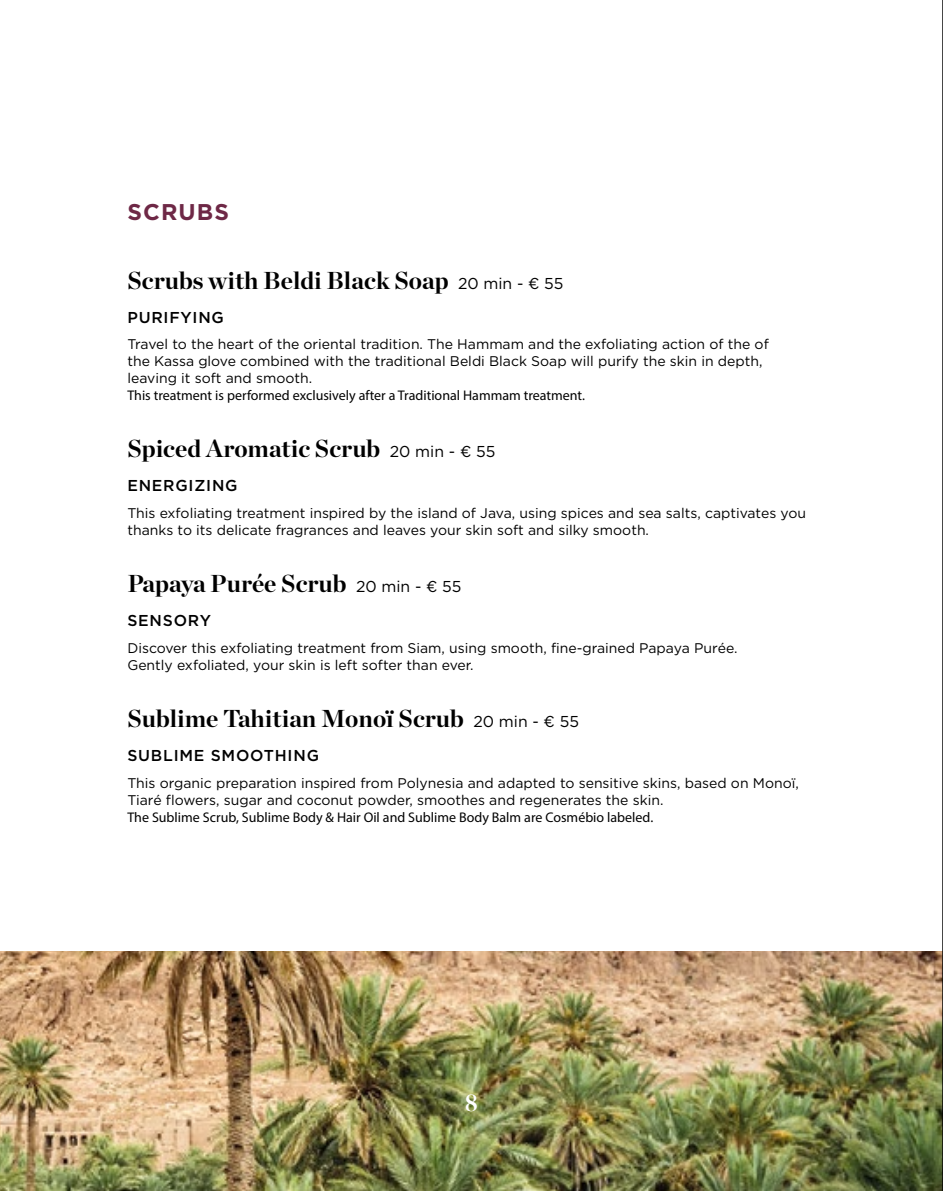
<style>
.page{position:relative;width:943px;height:1191px;background:#fff}
.page>*{position:absolute;margin:0;border:0;box-sizing:border-box;transform-origin:0 0}
.t1{font:700 24.5px "Chronicle Display";color:#000}
.t2{font:700 24.5px "Chronicle Display";color:#fff;scale:.9 1}
.t3{font:700 22.75px "Gotham HTF";letter-spacing:.05em;color:#6e2846}
.t4{font:500 15.75px "Gotham HTF";letter-spacing:.05em;color:#000}
.t5{font:14px/16.8px "Gotham HTF";color:#000}
.t6{font:14px "Myriad Pro";color:#000}
.s1{font-family:"Gotham";font-weight:400;font-size:15.75px}
</style>
<div class="page">
<img style="left:0;top:951px;width:942px;height:240px">
<hr style="left:942px;top:0;width:1px;height:1191px;background:#000">
<h2 class="t3" style="left:127px;top:199px;width:103px">SCRUBS</h2>
<h1 class="t1" style="left:127px;top:260px;width:437px">Scrubs with Beldi Black Soap <span class="s1">20 min - € 55</span></h1>
<p class="t4" style="left:127px;top:308px;width:98px">PURIFYING</p>
<p class="t5" style="left:127px;top:336px;width:643px">Travel to the heart of the oriental tradition. The Hammam and the exfoliating action of the of the Kassa glove combined with the traditional Beldi Black Soap will purify the skin in depth, leaving it soft and smooth.</p>
<p class="t6" style="left:127px;top:386px;width:459px">This treatment is performed exclusively after a Traditional Hammam treatment.</p>
<h1 class="t1" style="left:127px;top:429px;width:369px">Spiced Aromatic Scrub <span class="s1">20 min - € 55</span></h1>
<p class="t4" style="left:127px;top:477px;width:112px">ENERGIZING</p>
<p class="t5" style="left:127px;top:504px;width:680px">This exfoliating treatment inspired by the island of Java, using spices and sea salts, captivates you thanks to its delicate fragrances and leaves your skin soft and silky smooth.</p>
<h1 class="t1" style="left:127px;top:564px;width:336px">Papaya Purée Scrub <span class="s1">20 min - € 55</span></h1>
<p class="t4" style="left:127px;top:611px;width:85px">SENSORY</p>
<p class="t5" style="left:127px;top:639px;width:611px">Discover this exfoliating treatment from Siam, using smooth, fine-grained Papaya Purée.<br>Gently exfoliated, your skin is left softer than ever.</p>
<h1 class="t1" style="left:127px;top:699px;width:453px">Sublime Tahitian Monoï Scrub <span class="s1">20 min - € 55</span></h1>
<p class="t4" style="left:127px;top:746px;width:193px">SUBLIME SMOOTHING</p>
<p class="t5" style="left:127px;top:774px;width:673px">This organic preparation inspired from Polynesia and adapted to sensitive skins, based on Monoï,<br>Tiaré flowers, sugar and coconut powder, smoothes and regenerates the skin.</p>
<p class="t6" style="left:127px;top:808px;width:527px">The Sublime Scrub, Sublime Body &amp; Hair Oil and Sublime Body Balm are Cosmébio labeled.</p>
<h1 class="t2" style="left:465px;top:1083px;width:15px">8</h1>
</div>
